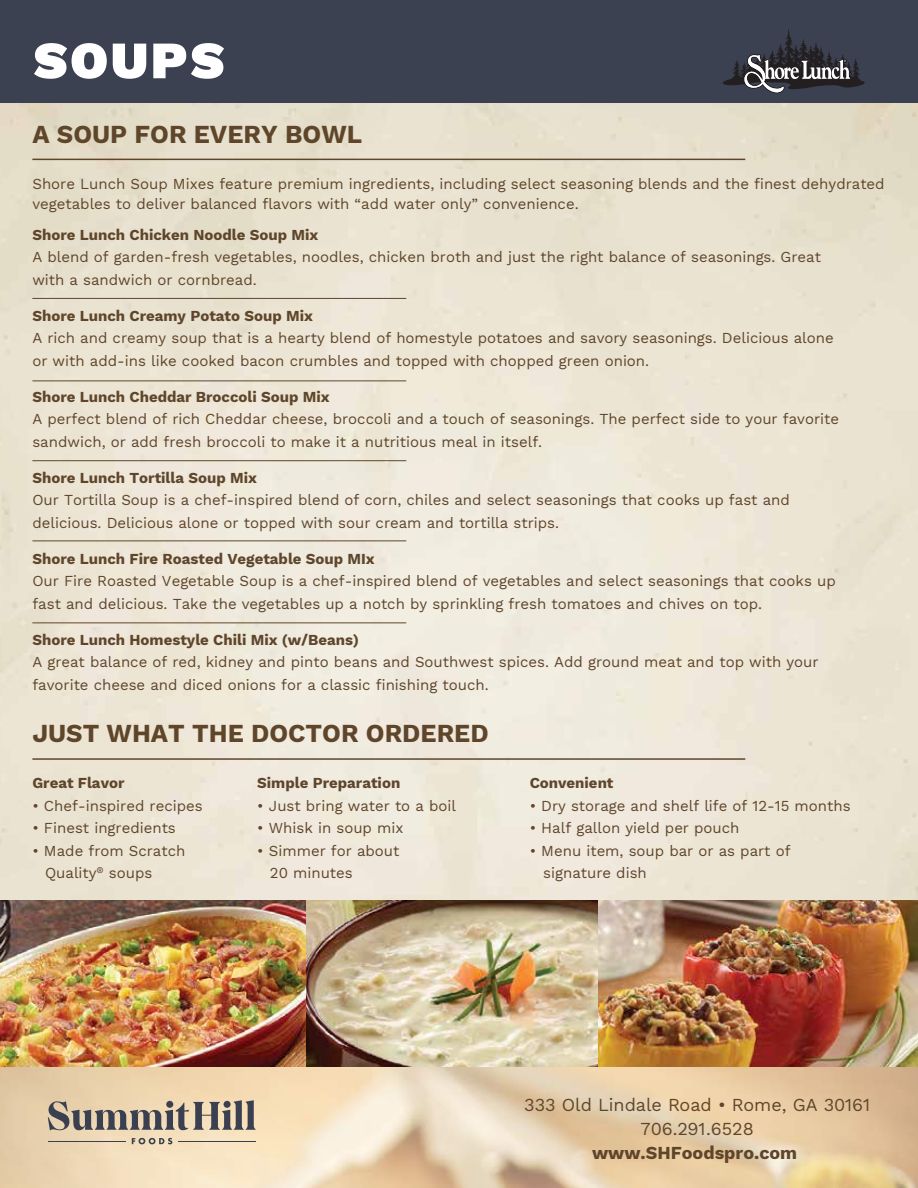
<style>
.page{position:relative;width:918px;height:1188px;background:#fff}
.page>*{position:absolute;margin:0;border:0;box-sizing:border-box;transform-origin:0 0}
.t1{font:900 52.5px "Work Sans";letter-spacing:.05em;color:#fff}
.t2{font:700 25.5px "Work Sans";color:#5f462b}
.t3{font:18px/24px "Work Sans";color:#5f462b;text-align:center}
.t4{font:700 18px "Work Sans";color:#5f462b}
.t5{font:15px/22.5px "Work Sans";color:#5f462b}
.t6{font:700 15px "Work Sans";color:#5f462b}
</style>
<div class="page">
<img style="left:0;top:103px;width:918px;height:1085px">
<div style="left:0;top:0;width:918px;height:103px;background:#3c4152"></div>
<hr style="left:32px;top:159px;width:713px;height:1px;background:#5f462b">
<hr style="left:32px;top:298px;width:374px;height:1px;background:#5f462b">
<hr style="left:32px;top:381px;width:374px;height:1px;background:#5f462b">
<hr style="left:32px;top:460px;width:374px;height:1px;background:#5f462b">
<hr style="left:32px;top:541px;width:374px;height:1px;background:#5f462b">
<hr style="left:32px;top:622px;width:374px;height:1px;background:#5f462b">
<hr style="left:32px;top:758px;width:713px;height:2px;background:#5f462b">
<svg style="left:48px;top:1100px;width:208px;height:31px;background:#a69a8c"></svg>
<svg style="left:132px;top:1138px;width:40px;height:6px"></svg>
<hr style="left:48px;top:1141px;width:78px;height:1px;background:#3b4051">
<hr style="left:178px;top:1141px;width:78px;height:1px;background:#3b4051">
<svg style="left:723px;top:29px;width:142px;height:64px"></svg>
<img style="left:0;top:901px;width:307px;height:165px">
<img style="left:307px;top:901px;width:292px;height:165px">
<img style="left:599px;top:901px;width:319px;height:165px">
<h1 class="t1" style="left:33px;top:30px;width:192px">SOUPS</h1>
<h2 class="t2" style="left:32px;top:115px;width:331px">A SOUP FOR EVERY BOWL</h2>
<p class="t5" style="left:32px;top:174px;width:854px;line-height:19.5px">Shore Lunch Soup Mixes feature premium ingredients, including select seasoning blends and the finest dehydrated vegetables to deliver balanced flavors with “add water only” convenience.</p>
<p class="t6" style="left:32px;top:223px;width:287px">Shore Lunch Chicken Noodle Soup Mix</p>
<p class="t5" style="left:32px;top:245px;width:790px">A blend of garden-fresh vegetables, noodles, chicken broth and just the right balance of seasonings. Great with a sandwich or cornbread.</p>
<p class="t6" style="left:32px;top:304px;width:282px">Shore Lunch Creamy Potato Soup Mix</p>
<p class="t5" style="left:32px;top:326px;width:803px">A rich and creamy soup that is a hearty blend of homestyle potatoes and savory seasonings. Delicious alone or with add-ins like cooked bacon crumbles and topped with chopped green onion.</p>
<p class="t6" style="left:32px;top:385px;width:299px">Shore Lunch Cheddar Broccoli Soup Mix</p>
<p class="t5" style="left:32px;top:407px;width:808px">A perfect blend of rich Cheddar cheese, broccoli and a touch of seasonings. The perfect side to your favorite sandwich, or add fresh broccoli to make it a nutritious meal in itself.</p>
<p class="t6" style="left:32px;top:466px;width:226px">Shore Lunch Tortilla Soup Mix</p>
<p class="t5" style="left:32px;top:488px;width:759px">Our Tortilla Soup is a chef-inspired blend of corn, chiles and select seasonings that cooks up fast and delicious. Delicious alone or topped with sour cream and tortilla strips.</p>
<p class="t6" style="left:32px;top:547px;width:344px">Shore Lunch Fire Roasted Vegetable Soup MIx</p>
<p class="t5" style="left:32px;top:569px;width:805px">Our Fire Roasted Vegetable Soup is a chef-inspired blend of vegetables and select seasonings that cooks up fast and delicious. Take the vegetables up a notch by sprinkling fresh tomatoes and chives on top.</p>
<p class="t6" style="left:32px;top:628px;width:328px">Shore Lunch Homestyle Chili Mix (w/Beans)</p>
<p class="t5" style="left:32px;top:650px;width:788px">A great balance of red, kidney and pinto beans and Southwest spices. Add ground meat and top with your favorite cheese and diced onions for a classic finishing touch.</p>
<h2 class="t2" style="left:32px;top:714px;width:458px">JUST WHAT THE DOCTOR ORDERED</h2>
<p class="t6" style="left:32px;top:772px;width:94px">Great Flavor</p>
<p class="t5" style="left:32px;top:794px;width:172px">• Chef-inspired recipes</p>
<p class="t5" style="left:32px;top:816px;width:145px">• Finest ingredients</p>
<p class="t5" style="left:45px;top:839px;width:142px;text-indent:-13px">• Made from Scratch<br>Quality<sup>®</sup> soups</p>
<p class="t6" style="left:257px;top:772px;width:145px">Simple Preparation</p>
<p class="t5" style="left:257px;top:794px;width:200px">• Just bring water to a boil</p>
<p class="t5" style="left:257px;top:816px;width:148px">• Whisk in soup mix</p>
<p class="t5" style="left:270px;top:839px;width:131px;text-indent:-13px">• Simmer for about<br>20 minutes</p>
<p class="t6" style="left:530px;top:772px;width:85px">Convenient</p>
<p class="t5" style="left:530px;top:794px;width:322px">• Dry storage and shelf life of 12-15 months</p>
<p class="t5" style="left:530px;top:816px;width:211px">• Half gallon yield per pouch</p>
<p class="t5" style="left:543px;top:839px;width:249px;text-indent:-14px">• Menu item, soup bar or as part of signature dish</p>
<p class="t3" style="left:524px;top:1092px;width:347px">333 Old Lindale Road • Rome, GA 30161<br>706.291.6528</p>
<p class="t4" style="left:592px;top:1139px;width:207px">www.SHFoodspro.com</p>
</div>
